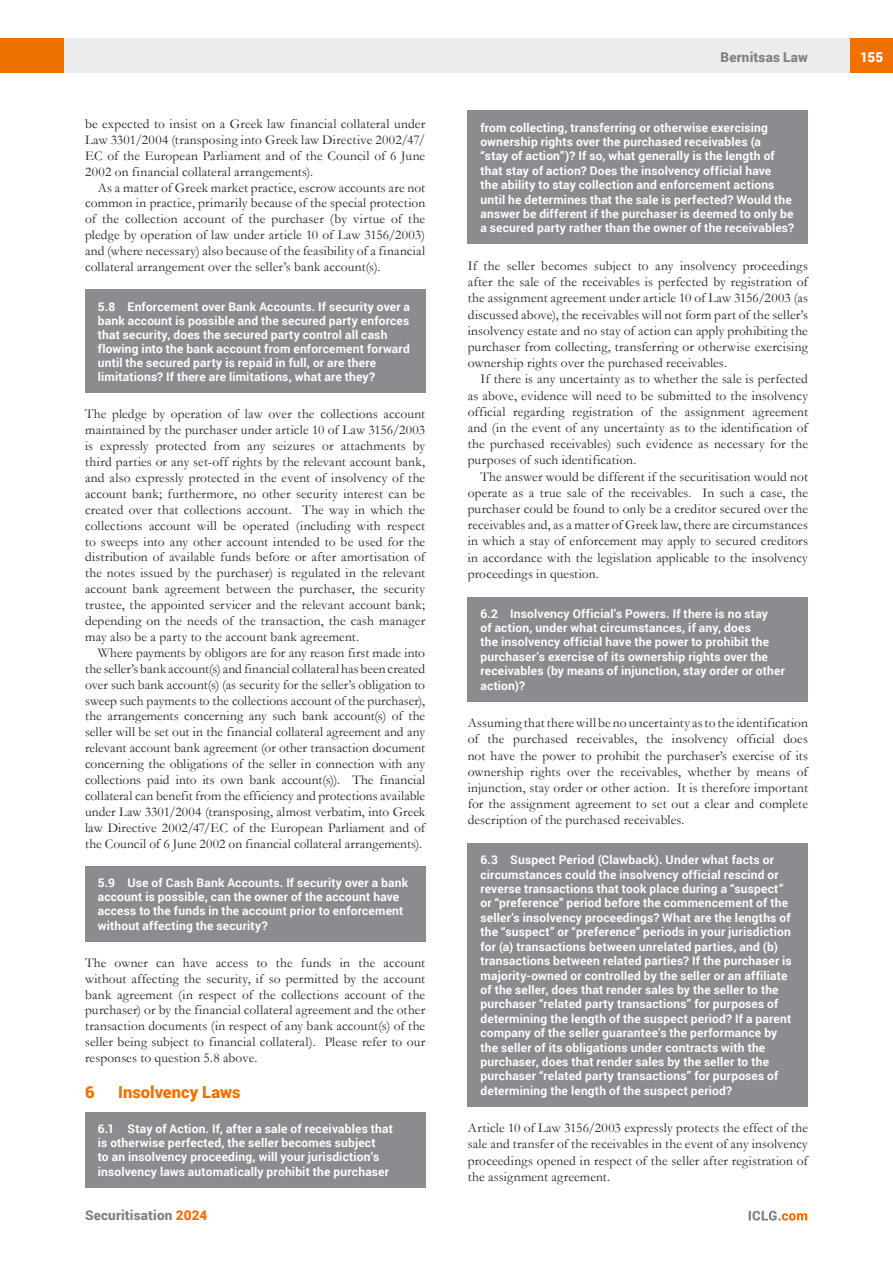
<style>
.page{position:relative;width:893px;height:1263px;background:#fff}
.page>*{position:absolute;margin:0;border:0;box-sizing:border-box;transform-origin:0 0}
.MS_Heading{font:900 16.5px "Roboto";color:#ef7100}
.MS_Body_Text_-_First_Paragraph{font:13.5px/15.9px "Garamond";letter-spacing:.01em;color:#231f20;text-align:justify}
.MS_Body_Text_-_Second_Paragraph{font:13.5px/15.9px "Garamond";letter-spacing:.01em;color:#231f20;text-align:justify}
.t1{font:900 13.5px "Roboto";letter-spacing:.01em;color:#808285}
.t2{font:900 13.5px "Roboto";color:#fff}
.MS_-_Question{font:700 12px/14.4px "Roboto";letter-spacing:.015em;color:#fff}
.MS_-_Question_following_section{font:700 12px/14.4px "Roboto";letter-spacing:.015em;color:#fff}
.s1{color:#ef7100}
</style>
<div class="page">
<div style="left:64px;top:38px;width:786px;height:34px;background:#ececee"></div>
<div style="left:850px;top:38px;width:43px;height:34px;background:#ef7100"></div>
<div style="left:0;top:38px;width:64px;height:34px;background:#ef7100"></div>
<svg style="left:749px;top:1211px;width:58px;height:9px"></svg>
<div style="left:468px;top:111px;width:340px;height:133px;background:#8a8c8f"></div>
<div style="left:468px;top:597px;width:340px;height:104px;background:#8a8c8f"></div>
<div style="left:468px;top:843px;width:340px;height:263px;background:#8a8c8f"></div>
<div style="left:85px;top:290px;width:340px;height:103px;background:#8a8c8f"></div>
<div style="left:85px;top:866px;width:340px;height:75px;background:#8a8c8f"></div>
<div style="left:85px;top:1112px;width:340px;height:75px;background:#8a8c8f"></div>
<p class="MS_Body_Text_-_Second_Paragraph" style="left:85px;top:115px;width:342px">be expected to insist on a Greek law financial collateral under Law 3301/2004 (transposing into Greek law Directive 2002/47/ EC of the European Parliament and of the Council of 6 June 2002 on financial collateral arrangements).</p>
<p class="MS_Body_Text_-_Second_Paragraph" style="left:85px;top:179px;width:342px;text-indent:13px">As a matter of Greek market practice, escrow accounts are not common in practice, primarily because of the special protection of the collection account of the purchaser (by virtue of the pledge by operation of law under article 10 of Law 3156/2003) and (where necessary) also because of the feasibility of a financial collateral arrangement over the seller’s bank account(s).</p>
<p class="MS_-_Question" style="left:98px;top:299px;width:314px">5.8 Enforcement over Bank Accounts. If security over a bank account is possible and the secured party enforces that security, does the secured party control all cash flowing into the bank account from enforcement forward until the secured party is repaid in full, or are there limitations? If there are limitations, what are they?</p>
<p class="MS_Body_Text_-_First_Paragraph" style="left:85px;top:406px;width:342px">The pledge by operation of law over the collections account maintained by the purchaser under article 10 of Law 3156/2003 is expressly protected from any seizures or attachments by third parties or any set-off rights by the relevant account bank, and also expressly protected in the event of insolvency of the account bank; furthermore, no other security interest can be created over that collections account. The way in which the collections account will be operated (including with respect to sweeps into any other account intended to be used for the distribution of available funds before or after amortisation of the notes issued by the purchaser) is regulated in the relevant account bank agreement between the purchaser, the security trustee, the appointed servicer and the relevant account bank; depending on the needs of the transaction, the cash manager may also be a party to the account bank agreement.</p>
<p class="MS_Body_Text_-_Second_Paragraph" style="left:85px;top:644px;width:342px;text-indent:13px">Where payments by obligors are for any reason first made into the seller’s bank account(s) and financial collateral has been created over such bank account(s) (as security for the seller’s obligation to sweep such payments to the collections account of the purchaser), the arrangements concerning any such bank account(s) of the seller will be set out in the financial collateral agreement and any relevant account bank agreement (or other transaction document concerning the obligations of the seller in connection with any collections paid into its own bank account(s)). The financial collateral can benefit from the efficiency and protections available under Law 3301/2004 (transposing, almost verbatim, into Greek law Directive 2002/47/EC of the European Parliament and of the Council of 6 June 2002 on financial collateral arrangements).</p>
<p class="MS_-_Question" style="left:98px;top:875px;width:312px">5.9 Use of Cash Bank Accounts. If security over a bank account is possible, can the owner of the account have access to the funds in the account prior to enforcement without affecting the security?</p>
<p class="MS_Body_Text_-_First_Paragraph" style="left:85px;top:954px;width:342px">The owner can have access to the funds in the account without affecting the security, if so permitted by the account bank agreement (in respect of the collections account of the purchaser) or by the financial collateral agreement and the other transaction documents (in respect of any bank account(s) of the seller being subject to financial collateral). Please refer to our responses to question 5.8 above.</p>
<p class="MS_Heading" style="left:85px;top:1080px;width:11px">6</p>
<p class="MS_Heading" style="left:118px;top:1080px;width:124px">Insolvency Laws</p>
<p class="MS_-_Question_following_section" style="left:98px;top:1121px;width:297px">6.1 Stay of Action. If, after a sale of receivables that is otherwise perfected, the seller becomes subject<br>to an insolvency proceeding, will your jurisdiction’s insolvency laws automatically prohibit the purchaser</p>
<p class="t1" style="left:85px;top:1206px;width:124px">Securitisation <span class="s1">2024</span></p>
<p class="t1" style="left:721px;top:48px;width:89px">Bernitsas Law</p>
<p class="t2" style="left:860px;top:48px;width:24px">155</p>
<p class="MS_-_Question_following_section" style="left:480px;top:120px;width:315px">from collecting, transferring or otherwise exercising ownership rights over the purchased receivables (a<br>“stay of action”)? If so, what generally is the length of that stay of action? Does the insolvency official have<br>the ability to stay collection and enforcement actions until he determines that the sale is perfected? Would the answer be different if the purchaser is deemed to only be a secured party rather than the owner of the receivables?</p>
<p class="MS_Body_Text_-_First_Paragraph" style="left:468px;top:257px;width:342px">If the seller becomes subject to any insolvency proceedings after the sale of the receivables is perfected by registration of the assignment agreement under article 10 of Law 3156/2003 (as discussed above), the receivables will not form part of the seller’s insolvency estate and no stay of action can apply prohibiting the purchaser from collecting, transferring or otherwise exercising ownership rights over the purchased receivables.</p>
<p class="MS_Body_Text_-_Second_Paragraph" style="left:468px;top:371px;width:342px;text-indent:13px">If there is any uncertainty as to whether the sale is perfected as above, evidence will need to be submitted to the insolvency official regarding registration of the assignment agreement and (in the event of any uncertainty as to the identification of the purchased receivables) such evidence as necessary for the purposes of such identification.</p>
<p class="MS_Body_Text_-_Second_Paragraph" style="left:468px;top:468px;width:342px;text-indent:13px">The answer would be different if the securitisation would not operate as a true sale of the receivables. In such a case, the purchaser could be found to only be a creditor secured over the receivables and, as a matter of Greek law, there are circumstances in which a stay of enforcement may apply to secured creditors in accordance with the legislation applicable to the insolvency proceedings in question.</p>
<p class="MS_-_Question" style="left:480px;top:606px;width:306px">6.2 Insolvency Official’s Powers. If there is no stay<br>of action, under what circumstances, if any, does<br>the insolvency official have the power to prohibit the purchaser’s exercise of its ownership rights over the receivables (by means of injunction, stay order or other action)?</p>
<p class="MS_Body_Text_-_First_Paragraph" style="left:468px;top:714px;width:342px">Assuming that there will be no uncertainty as to the identification of the purchased receivables, the insolvency official does not have the power to prohibit the purchaser’s exercise of its ownership rights over the receivables, whether by means of injunction, stay order or other action. It is therefore important for the assignment agreement to set out a clear and complete description of the purchased receivables.</p>
<p class="MS_-_Question" style="left:480px;top:852px;width:313px">6.3 Suspect Period (Clawback). Under what facts or circumstances could the insolvency official rescind or reverse transactions that took place during a “suspect” or “preference” period before the commencement of the seller’s insolvency proceedings? What are the lengths of the “suspect” or “preference” periods in your jurisdiction for (a) transactions between unrelated parties, and (b) transactions between related parties? If the purchaser is majority-owned or controlled by the seller or an affiliate of the seller, does that render sales by the seller to the purchaser “related party transactions” for purposes of determining the length of the suspect period? If a parent company of the seller guarantee’s the performance by the seller of its obligations under contracts with the purchaser, does that render sales by the seller to the purchaser “related party transactions” for purposes of determining the length of the suspect period?</p>
<p class="MS_Body_Text_-_First_Paragraph" style="left:468px;top:1119px;width:342px">Article 10 of Law 3156/2003 expressly protects the effect of the sale and transfer of the receivables in the event of any insolvency proceedings opened in respect of the seller after registration of the assignment agreement.</p>
</div>
